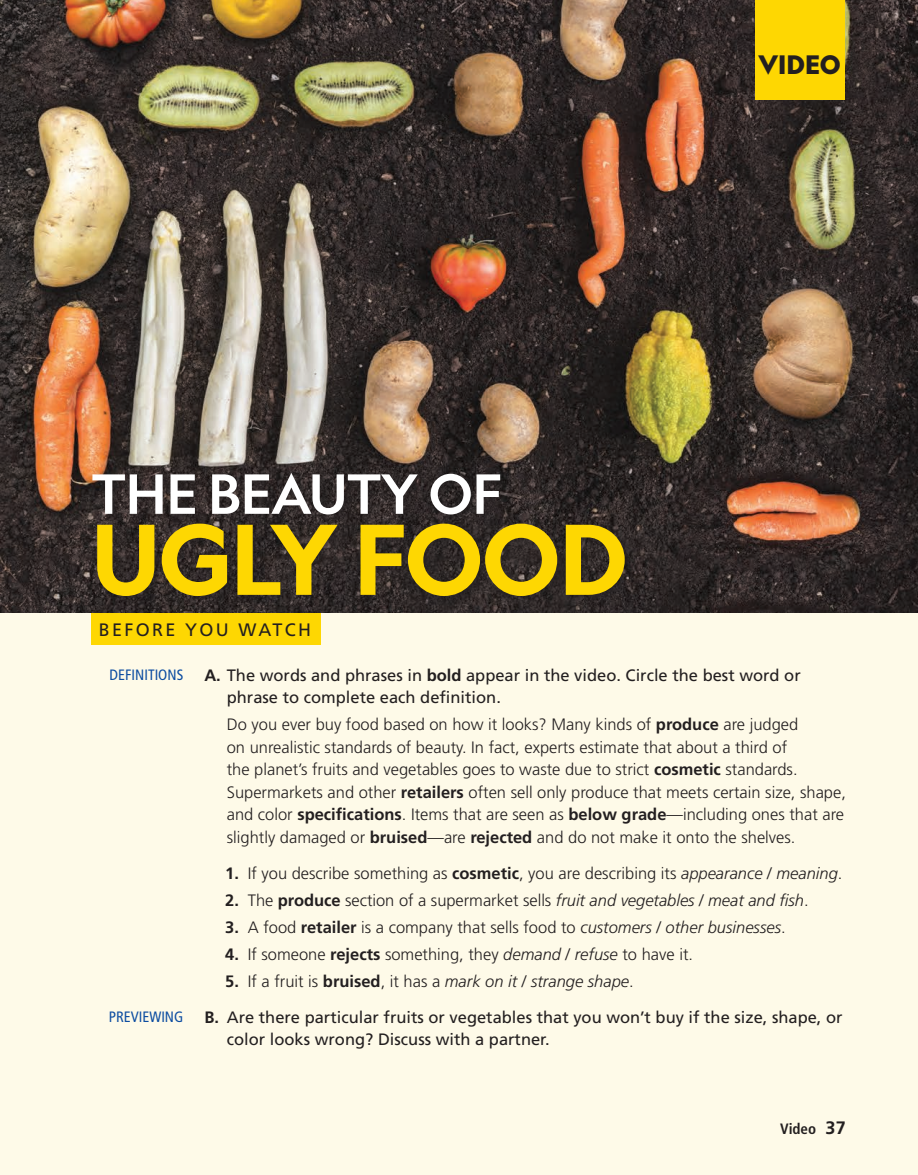
<style>
.page{position:relative;width:918px;height:1175px;background:#fff}
.page>*{position:absolute;margin:0;border:0;box-sizing:border-box;transform-origin:0 0}
.t1{font:700 96px "Geograph";letter-spacing:-.02em;color:#fed702}
.t2{font:500 54px "Geograph";letter-spacing:-.01em;color:#fff}
.t3{font:900 25.5px "Geograph";color:#231f20}
.t4{font:18px "Frutiger LT Std";letter-spacing:.13em;color:#231f20}
.t5{font:300 16.5px/22.5px "Frutiger LT Std";color:#231f20}
.t6{font:16.5px/22.5px "Frutiger LT Std";color:#231f20}
.t7{font:condensed 15px "Frutiger LT Std";color:#0d4da1}
.t8{font:700 condensed 15px "Frutiger LT Std";color:#231f20}
.s1{font-weight:700}
.s2{font-style:italic}
.s3{font-weight:300}
.s4{font-weight:300;font-style:italic}
.s5{font-stretch:normal;font-size:18px}
</style>
<div class="page">
<img style="left:0;top:0;width:918px;height:613px">
<div style="left:755px;top:0;width:90px;height:99px;background:#fed702"></div>
<div style="left:0;top:613px;width:918px;height:561px;background:#fefae8"></div>
<div style="left:91px;top:613px;width:230px;height:32px;background:#fed702"></div>
<div style="left:87px;top:469px;width:549px;height:138px;background:#231f20;opacity:.55"></div>
<p class="t3" style="left:759px;top:47px;width:84px">VIDEO</p>
<p class="t2" style="left:91px;top:459px;width:412px">THE BEAUTY OF</p>
<p class="t1" style="left:91px;top:497px;width:538px">UGLY FOOD</p>
<p class="t4" style="left:99px;top:619px;width:214px">BEFORE YOU WATCH</p>
<p class="t6" style="left:227px;top:663px;width:575px;text-indent:-22px"><span class="s1">A.</span> The words and phrases in <span class="s1">bold</span> appear in the video. Circle the best word or phrase to complete each definition.</p>
<p class="t5" style="left:227px;top:713px;width:621px">Do you ever buy food based on how it looks? Many kinds of <span class="s1">produce</span> are judged<br>on unrealistic standards of beauty. In fact, experts estimate that about a third of<br>the planet’s fruits and vegetables goes to waste due to strict <span class="s1">cosmetic</span> standards.<br>Supermarkets and other <span class="s1">retailers</span> often sell only produce that meets certain size, shape, and color <span class="s1">specifications</span>. Items that are seen as <span class="s1">below grade</span>—including ones that are slightly damaged or <span class="s1">bruised</span>—are <span class="s1">rejected</span> and do not make it onto the shelves.</p>
<p class="t5" style="left:225px;top:862px;width:619px"><span class="s1">1.</span> If you describe something as <span class="s1">cosmetic</span>, you are describing its <span class="s2">appearance</span> / <span class="s2">meaning</span>.</p>
<p class="t5" style="left:225px;top:889px;width:585px"><span class="s1">2.</span> The <span class="s1">produce</span> section of a supermarket sells <span class="s2">fruit and vegetables</span> / <span class="s2">meat and fish</span>.</p>
<p class="t5" style="left:225px;top:916px;width:562px"><span class="s1">3.</span> A food <span class="s1">retailer</span> is a company that sells food to <span class="s2">customers</span> / <span class="s2">other businesses</span>.</p>
<p class="t5" style="left:225px;top:943px;width:469px"><span class="s1">4.</span> If someone <span class="s1">rejects</span> something, they <span class="s2">demand</span> / <span class="s2">refuse</span> to have it.</p>
<p class="t6" style="left:204px;top:963px;width:640px;line-height:36px;text-indent:21px"><span class="s1">5.</span> <span class="s3">If a fruit is</span> <span class="s1">bruised</span><span class="s3">, it has a</span> <span class="s4">mark on it</span> <span class="s3">/</span> <span class="s4">strange shape</span><span class="s3">.<br></span><span class="s1">B.</span> Are there particular fruits or vegetables that you won’t buy if the size, shape, or</p>
<p class="t6" style="left:227px;top:1028px;width:325px">color looks wrong? Discuss with a partner.</p>
<p class="t7" style="left:110px;top:666px;width:75px">DEFINITIONS</p>
<p class="t7" style="left:109px;top:1007px;width:76px">PREVIEWING</p>
<p class="t8" style="left:780px;top:1120px;width:67px">Video <span class="s5">37</span></p>
</div>
